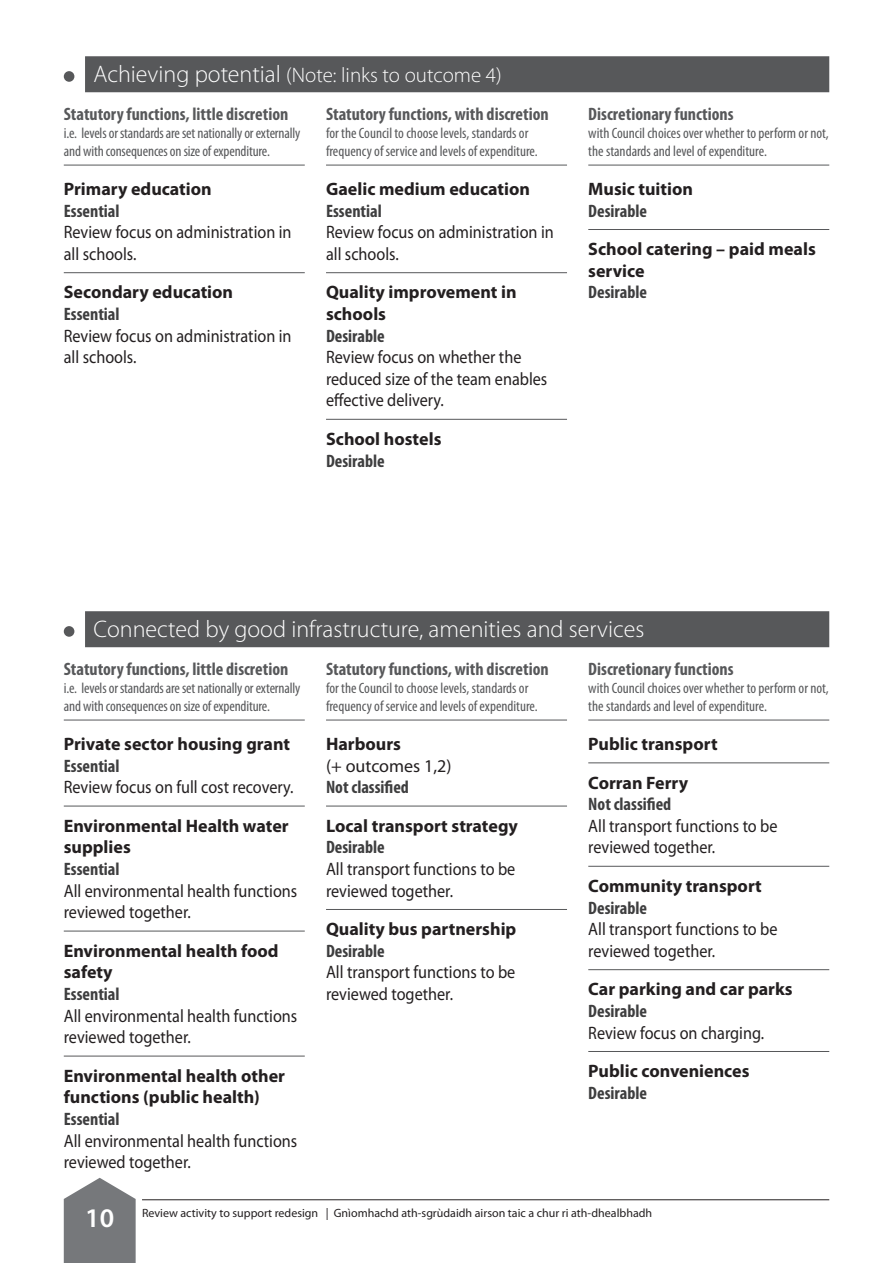
<style>
.page{position:relative;width:893px;height:1263px;background:#fff}
.page>*{position:absolute;margin:0;border:0;box-sizing:border-box;transform-origin:0 0}
.t1{font:600 27px "Myriad Pro";color:#fff}
.t2{font:300 24px "Myriad Pro";color:#fff}
.t3{font:300 21px "Myriad Pro";color:#fff}
.t4{font:18px/21.6px "Myriad Pro";color:#231f20;scale:.9 1}
.t5{font:700 18px/21.6px "Myriad Pro";color:#231f20}
.t6{font:700 condensed 18px "Myriad Pro";color:#57585a}
.t7{font:700 condensed 18px "Myriad Pro";color:#3e3e3f}
.t8{font:18px "Myriad Pro";color:#231f20}
.t9{font:condensed 15px/18px "Myriad Pro";color:#57585a}
.t10{font:12px "Myriad Pro";color:#231f20}
.s1{font-size:24px}
</style>
<div class="page">
<svg style="left:64px;top:1178px;width:72px;height:85px;background:#87898b"></svg>
<hr style="left:142px;top:1200px;width:687px;height:1px;background:#231f20">
<div style="left:85px;top:56px;width:744px;height:36px;background:#57585a"></div>
<div style="left:64px;top:71px;width:10px;height:11px;background:#57585a;border-radius:50%"></div>
<hr style="left:64px;top:165px;width:241px;height:1px;background:#57585a">
<hr style="left:64px;top:272px;width:241px;height:1px;background:#57585a">
<hr style="left:326px;top:165px;width:241px;height:1px;background:#57585a">
<hr style="left:326px;top:272px;width:241px;height:1px;background:#57585a">
<hr style="left:326px;top:419px;width:241px;height:1px;background:#57585a">
<hr style="left:588px;top:165px;width:241px;height:1px;background:#57585a">
<hr style="left:588px;top:229px;width:241px;height:1px;background:#57585a">
<div style="left:85px;top:611px;width:744px;height:36px;background:#57585a"></div>
<div style="left:64px;top:626px;width:10px;height:11px;background:#57585a;border-radius:50%"></div>
<hr style="left:64px;top:720px;width:241px;height:1px;background:#57585a">
<hr style="left:64px;top:806px;width:241px;height:1px;background:#57585a">
<hr style="left:64px;top:931px;width:241px;height:1px;background:#57585a">
<hr style="left:64px;top:1056px;width:241px;height:1px;background:#57585a">
<hr style="left:326px;top:720px;width:241px;height:1px;background:#57585a">
<hr style="left:326px;top:806px;width:241px;height:1px;background:#57585a">
<hr style="left:326px;top:909px;width:241px;height:1px;background:#57585a">
<hr style="left:588px;top:720px;width:241px;height:1px;background:#57585a">
<hr style="left:588px;top:763px;width:241px;height:1px;background:#57585a">
<hr style="left:588px;top:866px;width:241px;height:1px;background:#57585a">
<hr style="left:588px;top:969px;width:241px;height:1px;background:#57585a">
<hr style="left:588px;top:1051px;width:241px;height:1px;background:#57585a">
<p class="t3" style="left:94px;top:67px;width:410px"><span class="s1">Achieving potential</span> (Note: links to outcome 4)</p>
<p class="t6" style="left:64px;top:107px;width:226px">Statutory functions, little discretion</p>
<p class="t9" style="left:64px;top:125px;width:238px">i.e. levels or standards are set nationally or externally and with consequences on size of expenditure.</p>
<p class="t5" style="left:64px;top:179px;width:150px">Primary education</p>
<p class="t7" style="left:64px;top:204px;width:57px">Essential</p>
<p class="t4" style="left:64px;top:222px;width:255px">Review focus on administration in all schools.</p>
<p class="t5" style="left:64px;top:283px;width:171px">Secondary education</p>
<p class="t7" style="left:64px;top:307px;width:57px">Essential</p>
<p class="t4" style="left:64px;top:326px;width:255px">Review focus on administration in all schools.</p>
<p class="t6" style="left:326px;top:107px;width:224px">Statutory functions, with discretion</p>
<p class="t9" style="left:326px;top:125px;width:213px">for the Council to choose levels, standards or frequency of service and levels of expenditure.</p>
<p class="t5" style="left:326px;top:179px;width:206px">Gaelic medium education</p>
<p class="t7" style="left:326px;top:204px;width:57px">Essential</p>
<p class="t4" style="left:326px;top:222px;width:255px">Review focus on administration in all schools.</p>
<p class="t5" style="left:326px;top:283px;width:192px">Quality improvement in schools</p>
<p class="t7" style="left:326px;top:329px;width:60px">Desirable</p>
<p class="t4" style="left:326px;top:348px;width:247px">Review focus on whether the reduced size of the team enables effective delivery.</p>
<p class="t5" style="left:326px;top:429px;width:117px">School hostels</p>
<p class="t7" style="left:326px;top:454px;width:60px">Desirable</p>
<p class="t6" style="left:588px;top:107px;width:147px">Discretionary functions</p>
<p class="t9" style="left:588px;top:125px;width:242px">with Council choices over whether to perform or not, the standards and level of expenditure.</p>
<p class="t5" style="left:588px;top:179px;width:106px">Music tuition</p>
<p class="t7" style="left:588px;top:204px;width:60px">Desirable</p>
<p class="t5" style="left:588px;top:240px;width:229px">School catering – paid meals service</p>
<p class="t7" style="left:588px;top:286px;width:60px">Desirable</p>
<h2 class="t2" style="left:94px;top:620px;width:552px">Connected by good infrastructure, amenities and services</h2>
<p class="t6" style="left:64px;top:662px;width:226px">Statutory functions, little discretion</p>
<p class="t9" style="left:64px;top:680px;width:238px">i.e. levels or standards are set nationally or externally and with consequences on size of expenditure.</p>
<p class="t5" style="left:64px;top:734px;width:228px">Private sector housing grant</p>
<p class="t7" style="left:64px;top:759px;width:57px">Essential</p>
<p class="t4" style="left:64px;top:777px;width:257px">Review focus on full cost recovery.</p>
<p class="t5" style="left:64px;top:816px;width:226px">Environmental Health water supplies</p>
<p class="t7" style="left:64px;top:862px;width:57px">Essential</p>
<p class="t4" style="left:64px;top:881px;width:261px">All environmental health functions reviewed together.</p>
<p class="t5" style="left:64px;top:941px;width:216px">Environmental health food safety</p>
<p class="t7" style="left:64px;top:987px;width:57px">Essential</p>
<p class="t4" style="left:64px;top:1006px;width:261px">All environmental health functions reviewed together.</p>
<p class="t5" style="left:64px;top:1066px;width:223px">Environmental health other functions (public health)</p>
<p class="t7" style="left:64px;top:1112px;width:57px">Essential</p>
<p class="t4" style="left:64px;top:1131px;width:261px">All environmental health functions reviewed together.</p>
<p class="t6" style="left:326px;top:662px;width:224px">Statutory functions, with discretion</p>
<p class="t9" style="left:326px;top:680px;width:213px">for the Council to choose levels, standards or frequency of service and levels of expenditure.</p>
<p class="t5" style="left:326px;top:734px;width:77px">Harbours</p>
<p class="t8" style="left:326px;top:759px;width:127px">(+ outcomes 1,2)</p>
<p class="t7" style="left:326px;top:780px;width:84px">Not classified</p>
<p class="t5" style="left:326px;top:816px;width:193px">Local transport strategy</p>
<p class="t7" style="left:326px;top:840px;width:60px">Desirable</p>
<p class="t4" style="left:326px;top:859px;width:212px">All transport functions to be reviewed together.</p>
<p class="t5" style="left:326px;top:920px;width:192px">Quality bus partnership</p>
<p class="t7" style="left:326px;top:944px;width:60px">Desirable</p>
<p class="t4" style="left:326px;top:963px;width:212px">All transport functions to be reviewed together.</p>
<p class="t6" style="left:588px;top:662px;width:147px">Discretionary functions</p>
<p class="t9" style="left:588px;top:680px;width:242px">with Council choices over whether to perform or not, the standards and level of expenditure.</p>
<p class="t5" style="left:588px;top:726px;width:131px;line-height:38.5px">Public transport<br>Corran Ferry</p>
<p class="t7" style="left:588px;top:797px;width:84px">Not classified</p>
<p class="t4" style="left:588px;top:816px;width:212px">All transport functions to be reviewed together.</p>
<p class="t5" style="left:588px;top:876px;width:175px">Community transport</p>
<p class="t7" style="left:588px;top:901px;width:60px">Desirable</p>
<p class="t4" style="left:588px;top:919px;width:212px">All transport functions to be reviewed together.</p>
<p class="t5" style="left:588px;top:980px;width:206px">Car parking and car parks</p>
<p class="t7" style="left:588px;top:1004px;width:60px">Desirable</p>
<p class="t4" style="left:588px;top:1023px;width:197px">Review focus on charging.</p>
<p class="t5" style="left:588px;top:1062px;width:163px">Public conveniences</p>
<p class="t7" style="left:588px;top:1086px;width:60px">Desirable</p>
<h1 class="t1" style="left:85px;top:1207px;width:30px">10</h1>
<p class="t10" style="left:142px;top:1208px;width:512px">Review activity to support redesign | Gnìomhachd ath-sgrùdaidh airson taic a chur ri ath-dhealbhadh</p>
</div>
